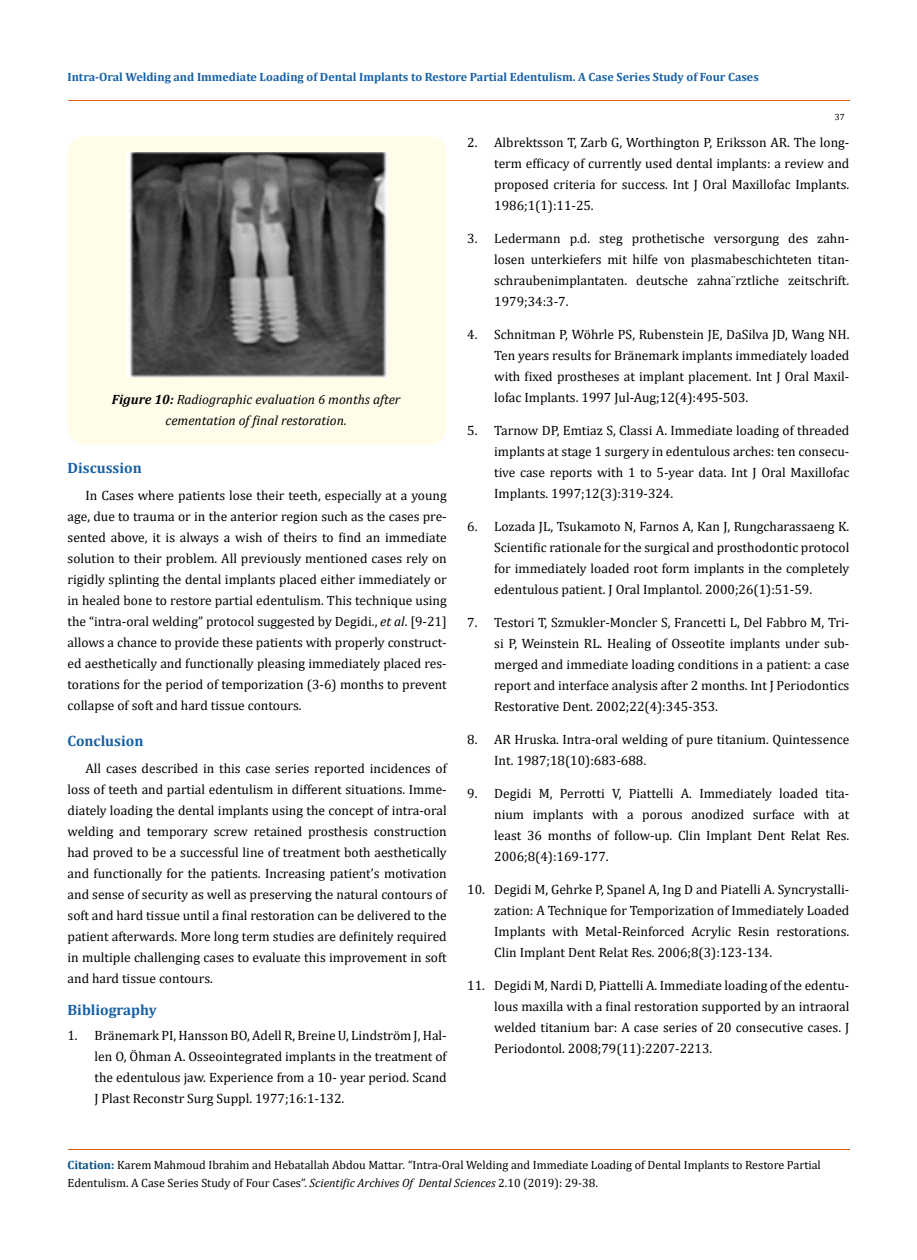
<style>
.page{position:relative;width:917px;height:1260px;background:#fff}
.page>*{position:absolute;margin:0;border:0;box-sizing:border-box;transform-origin:0 0}
.t1{font:700 15px "Cambria";color:#1560a6}
.t2{font:13.5px/21px "Cambria";color:#000;text-align:justify}
.t3{font:italic 13.5px/21px "Cambria";color:#000;text-align:center}
.t4{font:12px/18px "Cambria";color:#000}
.t5{font:700 12px "Cambria";color:#1560a6}
.t6{font:9px "Cambria";color:#000}
.s1{font-weight:700}
.s2{font-style:italic}
.s3{font-weight:700;color:#035089}
</style>
<div class="page">
<hr style="left:68px;top:101px;width:781px;height:1px;background:#e05d1a">
<div style="left:68px;top:136px;width:379px;height:308px;background:#fffde9;border-radius:18px"></div>
<img style="left:128px;top:153px;width:259px;height:225px">
<hr style="left:68px;top:1149px;width:781px;height:1px;background:#e05d1a">
<p class="t5" style="left:68px;top:68px;width:692px">Intra-Oral Welding and Immediate Loading of Dental Implants to Restore Partial Edentulism. A Case Series Study of Four Cases</p>
<p class="t6" style="left:834px;top:112px;width:11px">37</p>
<p class="t3" style="left:112px;top:388px;width:290px"><span class="s1">Figure 10:</span> Radiographic evaluation 6 months after cementation of final restoration.</p>
<p class="t1" style="left:68px;top:458px;width:76px">Discussion</p>
<p class="t2" style="left:68px;top:485px;width:381px;text-indent:18px">In Cases where patients lose their teeth, especially at a young age, due to trauma or in the anterior region such as the cases pre&shy;sented above, it is always a wish of theirs to find an immediate solution to their problem. All previously mentioned cases rely on rigidly splinting the dental implants placed either immediately or in healed bone to restore partial edentulism. This technique using the “intra-oral welding” protocol suggested by Degidi., <span class="s2">et al</span>. [9-21] allows a chance to provide these patients with properly construct&shy;ed aesthetically and functionally pleasing immediately placed res&shy;torations for the period of temporization (3-6) months to prevent collapse of soft and hard tissue contours.</p>
<p class="t1" style="left:68px;top:731px;width:77px">Conclusion</p>
<p class="t2" style="left:68px;top:758px;width:381px;text-indent:18px">All cases described in this case series reported incidences of loss of teeth and partial edentulism in different situations. Imme&shy;diately loading the dental implants using the concept of intra-oral welding and temporary screw retained prosthesis construction had proved to be a successful line of treatment both aesthetically and functionally for the patients. Increasing patient’s motivation and sense of security as well as preserving the natural contours of soft and hard tissue until a final restoration can be delivered to the patient afterwards. More long term studies are definitely required in multiple challenging cases to evaluate this improvement in soft and hard tissue contours.</p>
<p class="t1" style="left:68px;top:999px;width:91px">Bibliography</p>
<p class="t2" style="left:94px;top:1025px;width:354px;text-indent:-27px">1. Bränemark PI, Hansson BO, Adell R, Breine U, Lindström J, Hal&shy;len O, Öhman A. Osseointegrated implants in the treatment of the edentulous jaw. Experience from a 10- year period. Scand J Plast Reconstr Surg Suppl. 1977;16:1-132.</p>
<p class="t2" style="left:494px;top:131px;width:357px;text-indent:-27px">2. Albrektsson T, Zarb G, Worthington P, Eriksson AR. The long&shy;term efficacy of currently used dental implants: a review and proposed criteria for success. Int J Oral Maxillofac Implants.<br>1986;1(1):11-25.</p>
<p class="t2" style="left:494px;top:227px;width:357px;text-indent:-27px">3. Ledermann p.d. steg prothetische versorgung des zahn&shy;losen unterkiefers mit hilfe von plasmabeschichteten titan&shy;schraubenimplantaten. deutsche zahna¨rztliche zeitschrift.<br>1979;34:3-7.</p>
<p class="t2" style="left:494px;top:323px;width:357px;text-indent:-27px">4. Schnitman P, Wöhrle PS, Rubenstein JE, DaSilva JD, Wang NH.<br>Ten years results for Bränemark implants immediately loaded with fixed prostheses at implant placement. Int J Oral Maxil&shy;lofac Implants. 1997 Jul-Aug;12(4):495-503.</p>
<p class="t2" style="left:494px;top:419px;width:357px;text-indent:-27px">5. Tarnow DP, Emtiaz S, Classi A. Immediate loading of threaded implants at stage 1 surgery in edentulous arches: ten consecu&shy;tive case reports with 1 to 5-year data. Int J Oral Maxillofac Implants. 1997;12(3):319-324.</p>
<p class="t2" style="left:494px;top:515px;width:357px;text-indent:-27px">6. Lozada JL, Tsukamoto N, Farnos A, Kan J, Rungcharassaeng K.<br>Scientific rationale for the surgical and prosthodontic protocol for immediately loaded root form implants in the completely edentulous patient. J Oral Implantol. 2000;26(1):51-59.</p>
<p class="t2" style="left:494px;top:611px;width:357px;text-indent:-27px">7. Testori T, Szmukler-Moncler S, Francetti L, Del Fabbro M, Tri&shy;si P, Weinstein RL. Healing of Osseotite implants under sub&shy;merged and immediate loading conditions in a patient: a case report and interface analysis after 2 months. Int J Periodontics Restorative Dent. 2002;22(4):345-353.</p>
<p class="t2" style="left:494px;top:728px;width:357px;text-indent:-27px">8. AR Hruska. Intra-oral welding of pure titanium. Quintessence<br>Int. 1987;18(10):683-688.</p>
<p class="t2" style="left:494px;top:782px;width:357px;text-indent:-27px">9. Degidi M, Perrotti V, Piattelli A. Immediately loaded tita&shy;nium implants with a porous anodized surface with at least 36 months of follow-up. Clin Implant Dent Relat Res.<br>2006;8(4):169-177.</p>
<p class="t2" style="left:494px;top:879px;width:357px;text-indent:-27px">10. Degidi M, Gehrke P, Spanel A, Ing D and Piatelli A. Syncrystalli&shy;zation: A Technique for Temporization of Immediately Loaded Implants with Metal-Reinforced Acrylic Resin restorations.<br>Clin Implant Dent Relat Res. 2006;8(3):123-134.</p>
<p class="t2" style="left:494px;top:975px;width:357px;text-indent:-27px">11. Degidi M, Nardi D, Piattelli A. Immediate loading of the edentu&shy;lous maxilla with a final restoration supported by an intraoral welded titanium bar: A case series of 20 consecutive cases. J Periodontol. 2008;79(11):2207-2213.</p>
<p class="t4" style="left:68px;top:1155px;width:754px"><span class="s3">Citation:</span> Karem Mahmoud Ibrahim and Hebatallah Abdou Mattar<span class="s2">.</span> “Intra-Oral Welding and Immediate Loading of Dental Implants to Restore Partial<br>Edentulism. A Case Series Study of Four Cases”. <span class="s2">Scientific Archives Of Dental Sciences</span> 2.10 (2019): 29-38.</p>
</div>
